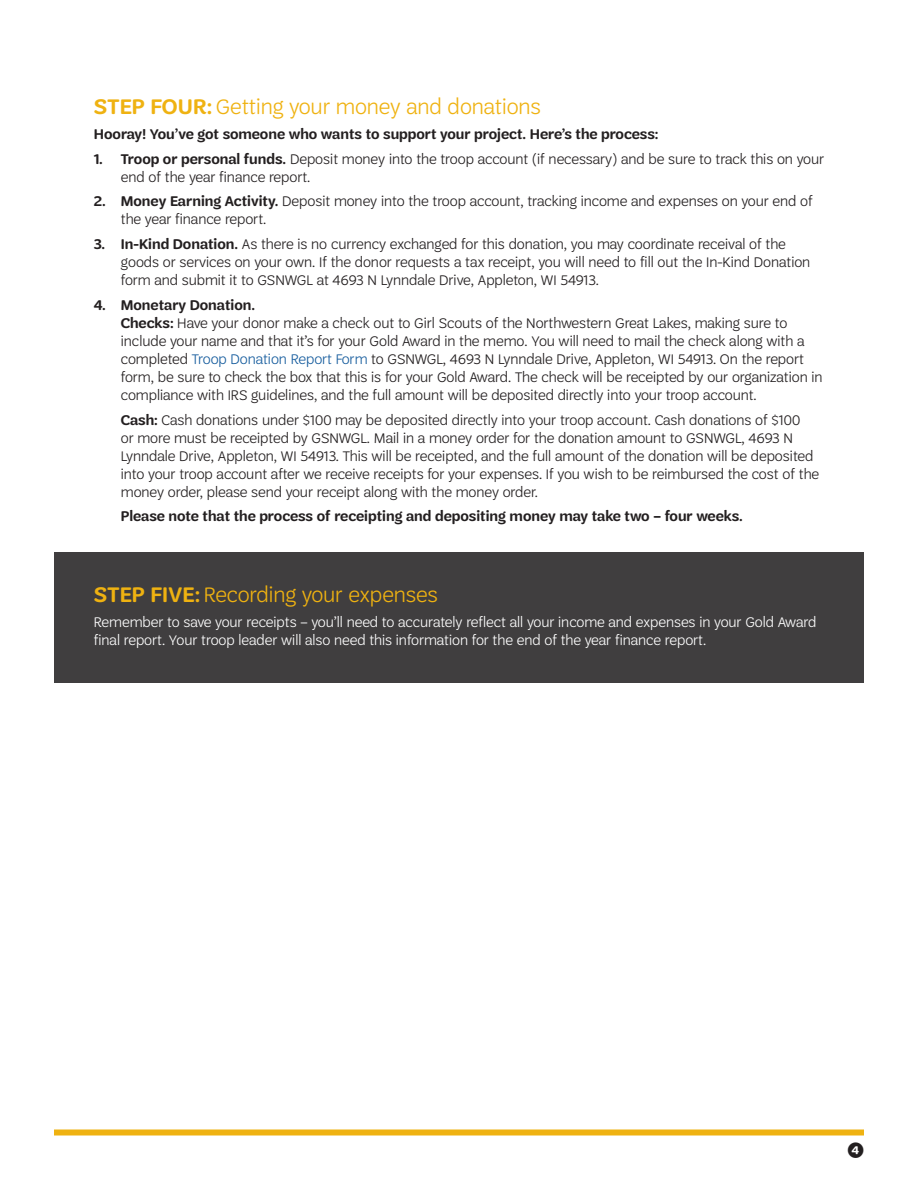
<style>
.page{position:relative;width:918px;height:1188px;background:#fff}
.page>*{position:absolute;margin:0;border:0;box-sizing:border-box;transform-origin:0 0}
.t1{font:300 22.5px "Trefoil Sans";color:#efb211}
.t2{font:500 21px "Trefoil Sans";color:#231f20}
.t3{font:300 15px/18px "Trefoil Sans";color:#231f20}
.t4{font:300 15px/18px "Trefoil Sans";color:#fff}
.t5{font:600 15px "Trefoil Sans";color:#231f20}
.s1{font-weight:600}
.s2{color:#175d9e}
</style>
<div class="page">
<div style="left:54px;top:552px;width:810px;height:131px;background:#403e3f"></div>
<div style="left:54px;top:1130px;width:810px;height:6px;background:#efb211"></div>
<p class="t1" style="left:94px;top:94px;width:449px"><span class="s1">STEP FOUR:</span> Getting your money and donations</p>
<p class="t5" style="left:94px;top:126px;width:566px">Hooray! You’ve got someone who wants to support your project. Here’s the process:</p>
<p class="t3" style="left:121px;top:150px;width:705px;text-indent:-27px"><span class="s1">1. Troop or personal funds.</span> Deposit money into the troop account (if necessary) and be sure to track this on your end of the year finance report.</p>
<p class="t3" style="left:121px;top:192px;width:694px;text-indent:-27px"><span class="s1">2. Money Earning Activity.</span> Deposit money into the troop account, tracking income and expenses on your end of the year finance report.</p>
<p class="t3" style="left:121px;top:235px;width:691px;text-indent:-27px"><span class="s1">3. In-Kind Donation.</span> As there is no currency exchanged for this donation, you may coordinate receival of the goods or services on your own. If the donor requests a tax receipt, you will need to fill out the In-Kind Donation form and submit it to GSNWGL at 4693 N Lynndale Drive, Appleton, WI 54913.</p>
<p class="t3" style="left:121px;top:296px;width:703px;text-indent:-27px"><span class="s1">4. Monetary Donation.<br>Checks:</span> Have your donor make a check out to Girl Scouts of the Northwestern Great Lakes, making sure to include your name and that it’s for your Gold Award in the memo. You will need to mail the check along with a completed <span class="s2">Troop Donation Report Form</span> to GSNWGL, 4693 N Lynndale Drive, Appleton, WI 54913. On the report form, be sure to check the box that this is for your Gold Award. The check will be receipted by our organization in compliance with IRS guidelines, and the full amount will be deposited directly into your troop account.</p>
<p class="t3" style="left:121px;top:411px;width:700px"><span class="s1">Cash:</span> Cash donations under $100 may be deposited directly into your troop account. Cash donations of $100<br>or more must be receipted by GSNWGL. Mail in a money order for the donation amount to GSNWGL, 4693 N Lynndale Drive, Appleton, WI 54913. This will be receipted, and the full amount of the donation will be deposited into your troop account after we receive receipts for your expenses. If you wish to be reimbursed the cost of the money order, please send your receipt along with the money order.</p>
<p class="t5" style="left:121px;top:508px;width:624px">Please note that the process of receipting and depositing money may take two – four weeks.</p>
<p class="t1" style="left:94px;top:583px;width:345px"><span class="s1">STEP FIVE:</span> Recording your expenses</p>
<p class="t4" style="left:94px;top:613px;width:724px">Remember to save your receipts – you’ll need to accurately reflect all your income and expenses in your Gold Award final report. Your troop leader will also need this information for the end of the year finance report.</p>
<p class="t2" style="left:847px;top:1138px;width:19px">4</p>
</div>
